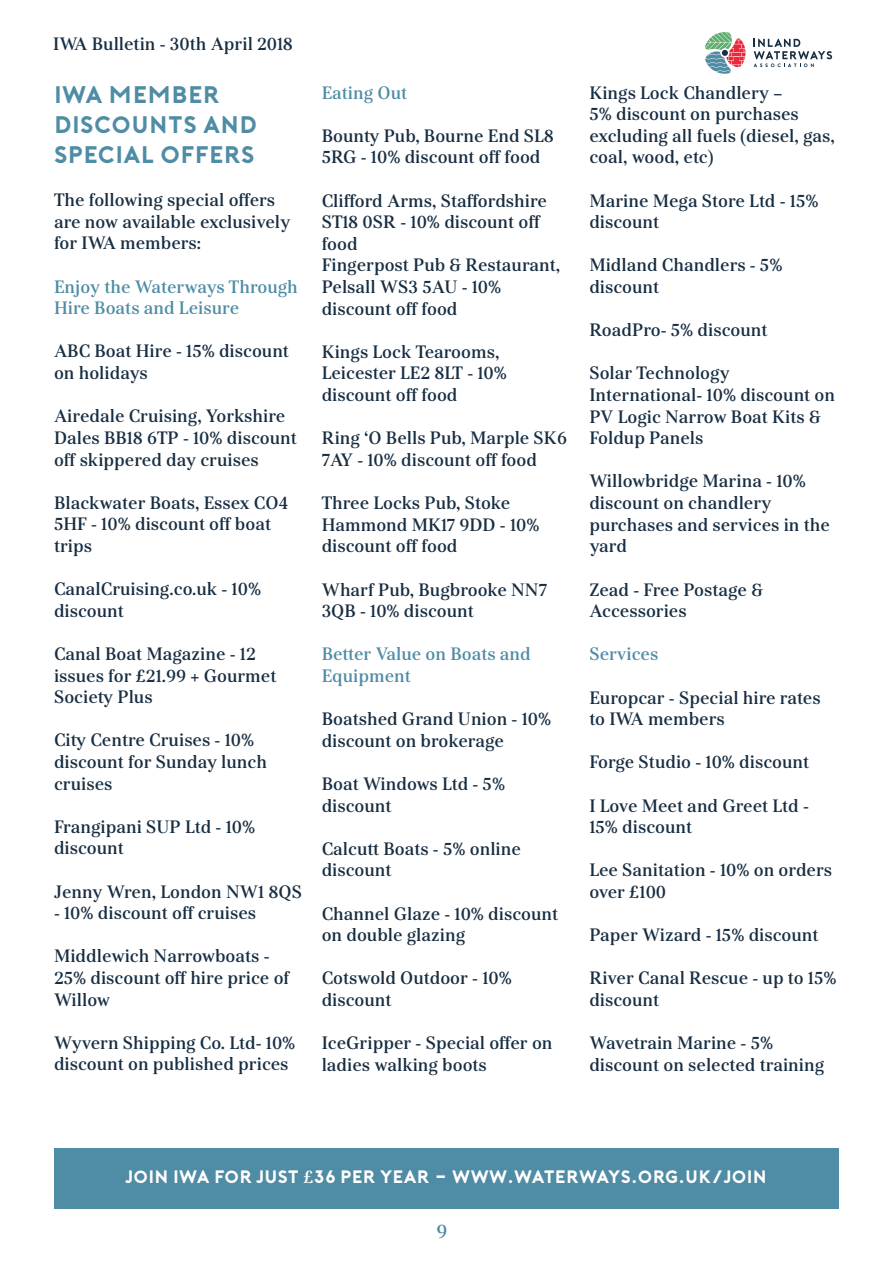
<style>
.page{position:relative;width:893px;height:1263px;background:#fff}
.page>*{position:absolute;margin:0;border:0;box-sizing:border-box;transform-origin:0 0}
.t1{font:700 24px/30px "Porter";color:#4f8ca5}
.t2{font:500 19.5px "Kostic Serif";color:#4f8ca5}
.t3{font:500 18px/21.6px "Kostic Serif";color:#182e42}
.t4{font:500 18px/21.6px "Kostic Serif";color:#4f8ca5}
.t5{font:700 18px "Porter";color:#fff}
.s1{font-family:"Kostic Serif";font-weight:500}
</style>
<div class="page">
<div style="left:54px;top:1148px;width:785px;height:61px;background:#4f8ca5"></div>
<svg style="left:705px;top:32px;width:40px;height:42px"></svg>
<svg style="left:754px;top:39px;width:78px;height:28px"></svg>
<p class="t3" style="left:53px;top:33px;width:241px">IWA Bulletin - 30th April 2018</p>
<p class="t1" style="left:54px;top:80px;width:168px">IWA MEMBER</p>
<p class="t1" style="left:54px;top:110px;width:205px">DISCOUNTS AND<br>SPECIAL OFFERS</p>
<p class="t3" style="left:54px;top:189px;width:238px">The following special offers are now available exclusively for IWA members:</p>
<p class="t4" style="left:54px;top:276px;width:245px">Enjoy the Waterways Through<br>Hire Boats and Leisure</p>
<p class="t3" style="left:54px;top:341px;width:236px">ABC Boat Hire - 15% discount on holidays</p>
<p class="t3" style="left:54px;top:405px;width:244px">Airedale Cruising, Yorkshire<br>Dales BB18 6TP - 10% discount off skippered day cruises</p>
<p class="t3" style="left:54px;top:492px;width:236px">Blackwater Boats, Essex CO4<br>5HF - 10% discount off boat trips</p>
<p class="t3" style="left:54px;top:578px;width:209px">CanalCruising.co.uk - 10% discount</p>
<p class="t3" style="left:54px;top:643px;width:224px">Canal Boat Magazine - 12 issues for £21.99 + Gourmet<br>Society Plus</p>
<p class="t3" style="left:54px;top:729px;width:215px">City Centre Cruises - 10% discount for Sunday lunch cruises</p>
<p class="t3" style="left:54px;top:816px;width:203px">Frangipani SUP Ltd - 10% discount</p>
<p class="t3" style="left:54px;top:881px;width:250px">Jenny Wren, London NW1 8QS</p>
<p class="t3" style="left:54px;top:902px;width:204px">- 10% discount off cruises</p>
<p class="t3" style="left:54px;top:945px;width:237px">Middlewich Narrowboats -<br>25% discount off hire price of<br>Willow</p>
<p class="t3" style="left:54px;top:1032px;width:243px">Wyvern Shipping Co. Ltd- 10% discount on published prices</p>
<p class="t4" style="left:322px;top:82px;width:87px">Eating Out</p>
<p class="t3" style="left:322px;top:125px;width:234px">Bounty Pub, Bourne End SL8<br>5RG - 10% discount off food</p>
<p class="t3" style="left:322px;top:190px;width:227px">Clifford Arms, Staffordshire<br>ST18 0SR - 10% discount off food</p>
<p class="t3" style="left:322px;top:255px;width:240px">Fingerpost Pub &amp; Restaurant,<br>Pelsall WS3 5AU - 10% discount off food</p>
<p class="t3" style="left:322px;top:341px;width:187px">Kings Lock Tearooms,<br>Leicester LE2 8LT - 10% discount off food</p>
<p class="t3" style="left:322px;top:427px;width:247px">Ring ‘O Bells Pub, Marple SK6<br>7AY - 10% discount off food</p>
<p class="t3" style="left:322px;top:492px;width:219px">Three Locks Pub, Stoke<br>Hammond MK17 9DD - 10% discount off food</p>
<p class="t3" style="left:322px;top:579px;width:227px">Wharf Pub, Bugbrooke NN7<br>3QB - 10% discount</p>
<p class="t4" style="left:322px;top:643px;width:211px">Better Value on Boats and<br>Equipment</p>
<p class="t3" style="left:322px;top:708px;width:231px">Boatshed Grand Union - 10% discount on brokerage</p>
<p class="t3" style="left:322px;top:773px;width:185px">Boat Windows Ltd - 5% discount</p>
<p class="t3" style="left:322px;top:838px;width:201px">Calcutt Boats - 5% online discount</p>
<p class="t3" style="left:322px;top:903px;width:238px">Channel Glaze - 10% discount on double glazing</p>
<p class="t3" style="left:322px;top:967px;width:192px">Cotswold Outdoor - 10% discount</p>
<p class="t3" style="left:322px;top:1032px;width:232px">IceGripper - Special offer on ladies walking boots</p>
<p class="t3" style="left:589px;top:82px;width:247px">Kings Lock Chandlery –<br>5% discount on purchases excluding all fuels (diesel, gas, coal, wood, etc)</p>
<p class="t3" style="left:589px;top:190px;width:231px">Marine Mega Store Ltd - 15% discount</p>
<p class="t3" style="left:589px;top:255px;width:195px">Midland Chandlers - 5% discount</p>
<p class="t3" style="left:589px;top:319px;width:180px">RoadPro- 5% discount</p>
<p class="t3" style="left:589px;top:363px;width:247px">Solar Technology<br>International- 10% discount on<br>PV Logic Narrow Boat Kits &amp;<br>Foldup Panels</p>
<p class="t3" style="left:589px;top:471px;width:242px">Willowbridge Marina - 10% discount on chandlery purchases and services in the yard</p>
<p class="t3" style="left:589px;top:579px;width:175px">Zead - Free Postage &amp;<br>Accessories</p>
<p class="t4" style="left:589px;top:643px;width:70px">Services</p>
<p class="t3" style="left:589px;top:687px;width:233px">Europcar - Special hire rates to IWA members</p>
<p class="t3" style="left:589px;top:751px;width:221px">Forge Studio - 10% discount</p>
<p class="t3" style="left:589px;top:795px;width:221px">I Love Meet and Greet Ltd -<br>15% discount</p>
<p class="t3" style="left:589px;top:859px;width:244px">Lee Sanitation - 10% on orders over £100</p>
<p class="t3" style="left:589px;top:924px;width:231px">Paper Wizard - 15% discount</p>
<p class="t3" style="left:589px;top:967px;width:249px">River Canal Rescue - up to 15% discount</p>
<p class="t3" style="left:589px;top:1032px;width:236px">Wavetrain Marine - 5% discount on selected training</p>
<p class="t5" style="left:126px;top:1167px;width:643px">JOIN IWA FOR JUST <span class="s1">£</span>36 PER YEAR - WWW.WATERWAYS.ORG.UK/JOIN</p>
<p class="t2" style="left:437px;top:1219px;width:12px">9</p>
</div>
